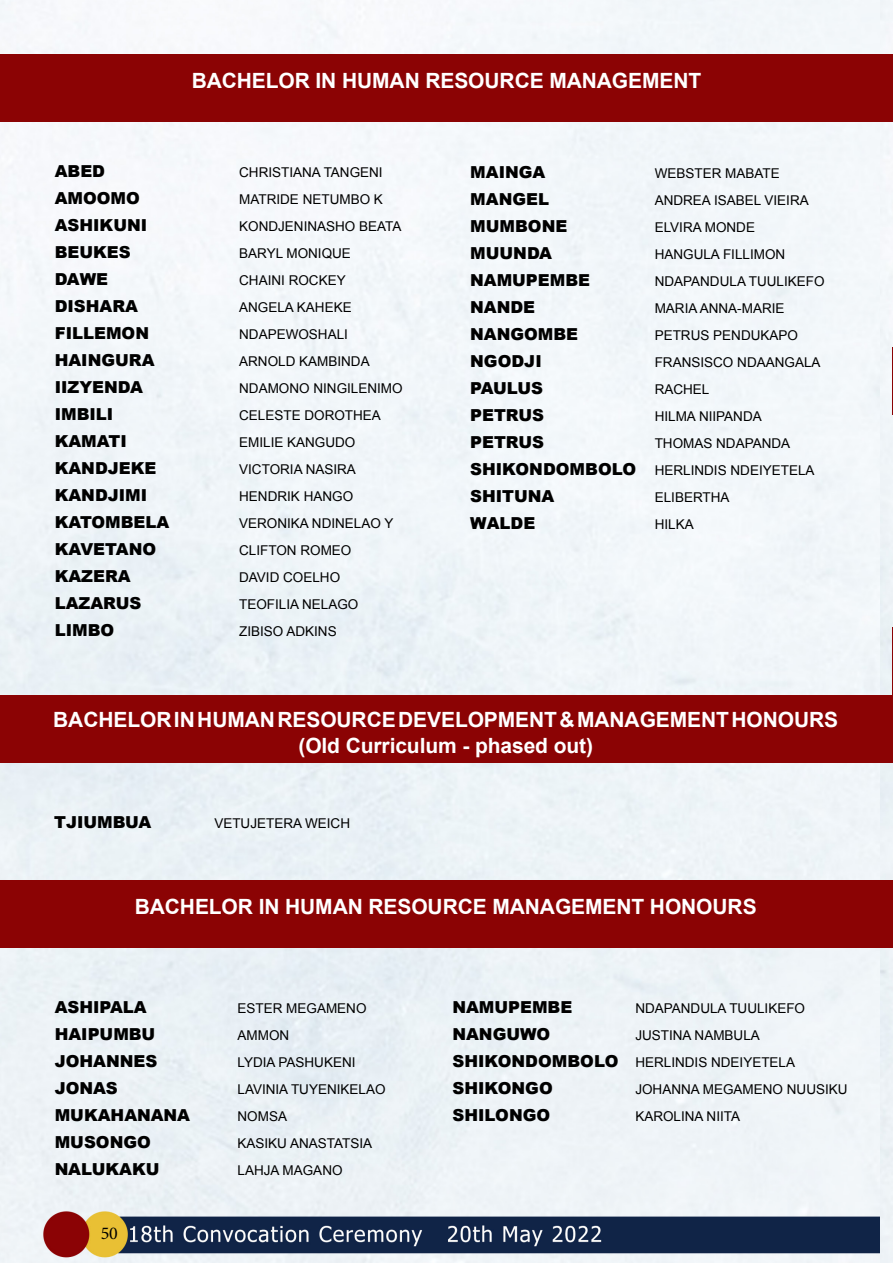
<style>
.page{position:relative;width:893px;height:1263px;background:#fff}
.page>*{position:absolute;margin:0;border:0;box-sizing:border-box;transform-origin:0 0}
.t1{font:700 21px/25.2px "Arial";letter-spacing:-.005em;color:#fff;text-align:center}
.t2{font:18px "Minion Pro";color:#000}
.t3{font:900 16.5px "Arial";color:#000}
.t4{font:13.5px/27px "Arial";color:#000}
.s1{font-weight:900;font-size:16.5px}
</style>
<div class="page">
<img style="left:0;top:0;width:880px;height:1263px">
<div style="left:880px;top:0;width:13px;height:1263px;background:#eef3f7"></div>
<div style="left:0;top:54px;width:893px;height:67px;background:#8b0304"></div>
<div style="left:0;top:695px;width:893px;height:67px;background:#8b0304"></div>
<div style="left:0;top:880px;width:893px;height:67px;background:#8b0304"></div>
<hr style="left:892px;top:347px;width:1px;height:68px;background:#8b0304">
<hr style="left:892px;top:627px;width:1px;height:67px;background:#8b0304">
<h1 class="t1" style="left:192px;top:69px;width:511px">BACHELOR IN HUMAN RESOURCE MANAGEMENT</h1>
<p class="t3" style="left:55px;top:159px;width:52px">ABED</p>
<p class="t4" style="left:239px;top:159px;width:145px">CHRISTIANA TANGENI</p>
<p class="t3" style="left:55px;top:186px;width:87px">AMOOMO</p>
<p class="t4" style="left:239px;top:186px;width:145px">MATRIDE NETUMBO K</p>
<p class="t3" style="left:55px;top:213px;width:94px">ASHIKUNI</p>
<p class="t4" style="left:239px;top:213px;width:164px">KONDJENINASHO BEATA</p>
<p class="t3" style="left:55px;top:240px;width:78px">BEUKES</p>
<p class="t4" style="left:239px;top:240px;width:113px">BARYL MONIQUE</p>
<p class="t3" style="left:55px;top:267px;width:55px">DAWE</p>
<p class="t4" style="left:239px;top:267px;width:108px">CHAINI ROCKEY</p>
<p class="t3" style="left:55px;top:294px;width:85px">DISHARA</p>
<p class="t4" style="left:239px;top:294px;width:114px">ANGELA KAHEKE</p>
<p class="t3" style="left:55px;top:321px;width:96px">FILLEMON</p>
<p class="t4" style="left:239px;top:321px;width:110px">NDAPEWOSHALI</p>
<p class="t3" style="left:55px;top:348px;width:101px">HAINGURA</p>
<p class="t4" style="left:239px;top:348px;width:132px">ARNOLD KAMBINDA</p>
<p class="t3" style="left:55px;top:375px;width:90px">IIZYENDA</p>
<p class="t4" style="left:239px;top:375px;width:165px">NDAMONO NINGILENIMO</p>
<p class="t3" style="left:55px;top:402px;width:60px">IMBILI</p>
<p class="t4" style="left:239px;top:402px;width:143px">CELESTE DOROTHEA</p>
<p class="t3" style="left:55px;top:429px;width:74px">KAMATI</p>
<p class="t4" style="left:239px;top:429px;width:118px">EMILIE KANGUDO</p>
<p class="t3" style="left:55px;top:456px;width:103px">KANDJEKE</p>
<p class="t4" style="left:239px;top:456px;width:118px">VICTORIA NASIRA</p>
<p class="t3" style="left:55px;top:483px;width:94px">KANDJIMI</p>
<p class="t4" style="left:239px;top:483px;width:116px">HENDRIK HANGO</p>
<p class="t3" style="left:55px;top:510px;width:116px">KATOMBELA</p>
<p class="t4" style="left:239px;top:510px;width:156px">VERONIKA NDINELAO Y</p>
<p class="t3" style="left:55px;top:537px;width:103px">KAVETANO</p>
<p class="t4" style="left:239px;top:537px;width:114px">CLIFTON ROMEO</p>
<p class="t3" style="left:55px;top:564px;width:78px">KAZERA</p>
<p class="t4" style="left:239px;top:564px;width:103px">DAVID COELHO</p>
<p class="t3" style="left:55px;top:591px;width:88px">LAZARUS</p>
<p class="t4" style="left:239px;top:591px;width:121px">TEOFILIA NELAGO</p>
<p class="t3" style="left:55px;top:618px;width:61px">LIMBO</p>
<p class="t4" style="left:239px;top:618px;width:99px">ZIBISO ADKINS</p>
<p class="t3" style="left:470px;top:160px;width:77px">MAINGA</p>
<p class="t4" style="left:655px;top:160px;width:127px">WEBSTER MABATE</p>
<p class="t3" style="left:470px;top:187px;width:80px">MANGEL</p>
<p class="t4" style="left:655px;top:187px;width:156px">ANDREA ISABEL VIEIRA</p>
<p class="t3" style="left:470px;top:214px;width:99px">MUMBONE</p>
<p class="t4" style="left:655px;top:214px;width:102px">ELVIRA MONDE</p>
<p class="t3" style="left:470px;top:241px;width:83px">MUUNDA</p>
<p class="t4" style="left:655px;top:241px;width:132px">HANGULA FILLIMON</p>
<p class="t3" style="left:470px;top:268px;width:121px">NAMUPEMBE</p>
<p class="t4" style="left:655px;top:268px;width:171px">NDAPANDULA TUULIKEFO</p>
<p class="t3" style="left:470px;top:295px;width:66px">NANDE</p>
<p class="t4" style="left:655px;top:295px;width:131px">MARIA ANNA-MARIE</p>
<p class="t3" style="left:470px;top:322px;width:109px">NANGOMBE</p>
<p class="t4" style="left:655px;top:322px;width:145px">PETRUS PENDUKAPO</p>
<p class="t3" style="left:470px;top:349px;width:73px">NGODJI</p>
<p class="t4" style="left:655px;top:349px;width:167px">FRANSISCO NDAANGALA</p>
<p class="t3" style="left:470px;top:376px;width:74px">PAULUS</p>
<p class="t4" style="left:655px;top:376px;width:56px">RACHEL</p>
<p class="t3" style="left:470px;top:403px;width:75px">PETRUS</p>
<p class="t4" style="left:655px;top:403px;width:109px">HILMA NIIPANDA</p>
<p class="t3" style="left:470px;top:430px;width:75px">PETRUS</p>
<p class="t4" style="left:470px;top:430px;width:346px;text-indent:184px">THOMAS NDAPANDA<br><span class="s1">SHIKONDOMBOLO</span> HERLINDIS NDEIYETELA</p>
<p class="t3" style="left:470px;top:484px;width:86px">SHITUNA</p>
<p class="t4" style="left:655px;top:484px;width:76px">ELIBERTHA</p>
<p class="t3" style="left:470px;top:511px;width:67px">WALDE</p>
<p class="t4" style="left:655px;top:511px;width:41px">HILKA</p>
<h1 class="t1" style="left:53px;top:708px;width:786px">BACHELOR IN HUMAN RESOURCE DEVELOPMENT &amp; MANAGEMENT HONOURS (Old Curriculum - phased out)</h1>
<p class="t3" style="left:54px;top:810px;width:99px">TJIUMBUA</p>
<p class="t4" style="left:214px;top:810px;width:137px">VETUJETERA WEICH</p>
<h1 class="t1" style="left:135px;top:895px;width:623px">BACHELOR IN HUMAN RESOURCE MANAGEMENT HONOURS</h1>
<p class="t3" style="left:55px;top:995px;width:94px">ASHIPALA</p>
<p class="t4" style="left:238px;top:995px;width:131px">ESTER MEGAMENO</p>
<p class="t3" style="left:55px;top:1022px;width:102px">HAIPUMBU</p>
<p class="t4" style="left:238px;top:1022px;width:53px">AMMON</p>
<p class="t3" style="left:55px;top:1049px;width:104px">JOHANNES</p>
<p class="t4" style="left:238px;top:1049px;width:120px">LYDIA PASHUKENI</p>
<p class="t3" style="left:55px;top:1076px;width:65px">JONAS</p>
<p class="t4" style="left:238px;top:1076px;width:150px">LAVINIA TUYENIKELAO</p>
<p class="t3" style="left:55px;top:1103px;width:137px">MUKAHANANA</p>
<p class="t4" style="left:238px;top:1103px;width:51px">NOMSA</p>
<p class="t3" style="left:55px;top:1130px;width:98px">MUSONGO</p>
<p class="t4" style="left:238px;top:1130px;width:136px">KASIKU ANASTATSIA</p>
<p class="t3" style="left:55px;top:1157px;width:106px">NALUKAKU</p>
<p class="t4" style="left:238px;top:1157px;width:107px">LAHJA MAGANO</p>
<h2 class="t2" style="left:101px;top:1221px;width:19px">50</h2>
<p class="t3" style="left:452px;top:995px;width:121px">NAMUPEMBE</p>
<p class="t4" style="left:635px;top:995px;width:171px">NDAPANDULA TUULIKEFO</p>
<p class="t3" style="left:452px;top:1022px;width:99px">NANGUWO</p>
<p class="t4" style="left:452px;top:1022px;width:344px;text-indent:183px">JUSTINA NAMBULA<br><span class="s1">SHIKONDOMBOLO</span> HERLINDIS NDEIYETELA</p>
<p class="t3" style="left:452px;top:1076px;width:102px">SHIKONGO</p>
<p class="t4" style="left:635px;top:1076px;width:214px">JOHANNA MEGAMENO NUUSIKU</p>
<p class="t3" style="left:452px;top:1103px;width:99px">SHILONGO</p>
<p class="t4" style="left:635px;top:1103px;width:106px">KAROLINA NIITA</p>
</div>
